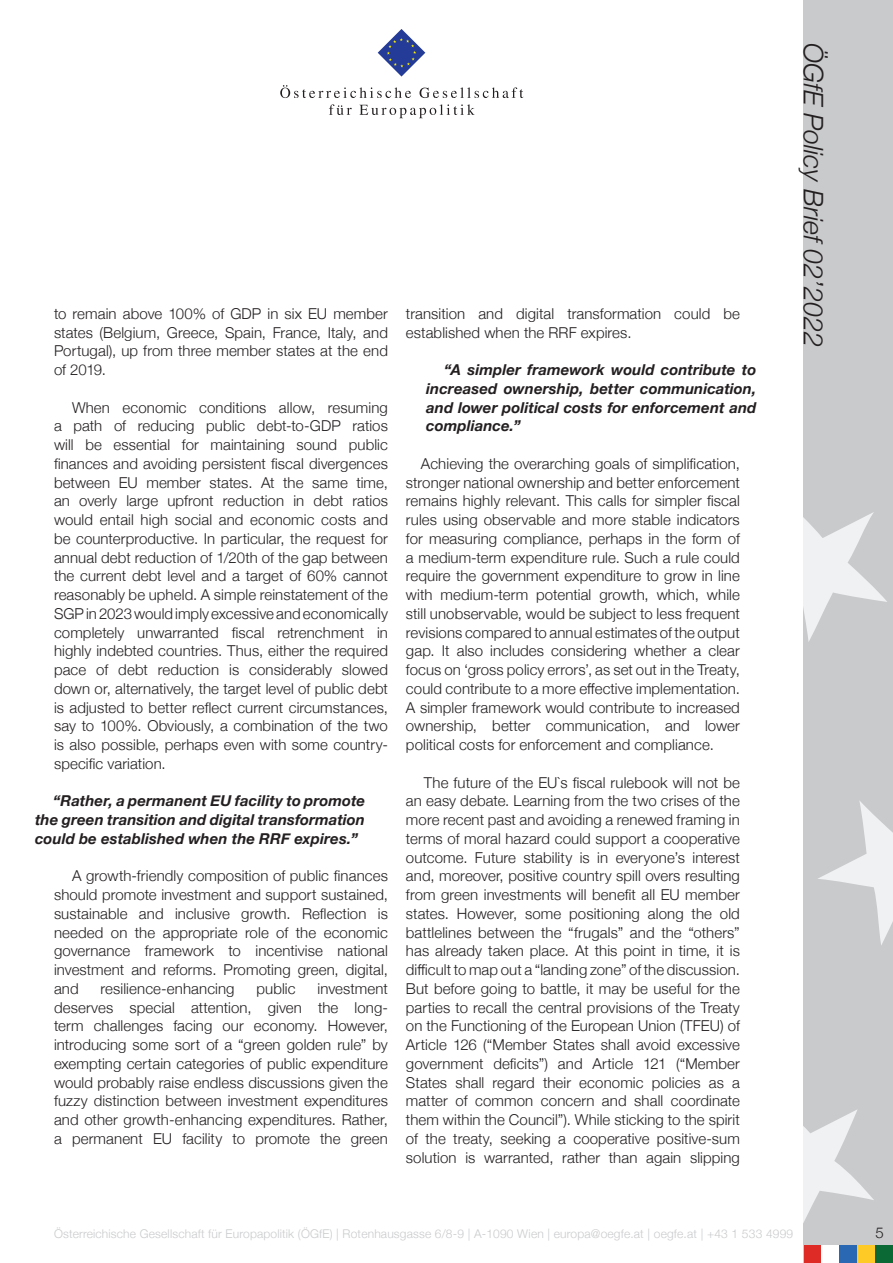
<style>
.page{position:relative;width:893px;height:1263px;background:#fff}
.page>*{position:absolute;margin:0;border:0;box-sizing:border-box;transform-origin:0 0}
.t1{font:italic 300 27px "Helvetica Neue";color:#231f20}
.Standard_Paragraph{font:300 15px/18.8px "Helvetica Neue";letter-spacing:.005em;color:#231f20;text-align:justify}
.Standard_Paragraph-2{font:italic 700 15px/18.8px "Helvetica Neue";letter-spacing:.005em;color:#231f20;text-align:justify}
.t2{font:300 12px "Helvetica Neue";letter-spacing:.015em;color:#c9cacc}
</style>
<div class="page">
<div style="left:804px;top:0;width:89px;height:1263px;background:#c9cacc"></div>
<svg style="left:804px;top:512px;width:83px;height:130px"></svg>
<svg style="left:818px;top:801px;width:75px;height:144px"></svg>
<svg style="left:804px;top:1110px;width:70px;height:111px"></svg>
<svg style="left:378px;top:29px;width:47px;height:48px"></svg>
<svg style="left:280px;top:85px;width:131px;height:13px"></svg>
<svg style="left:420px;top:87px;width:103px;height:11px"></svg>
<svg style="left:329px;top:104px;width:23px;height:11px"></svg>
<svg style="left:359px;top:104px;width:116px;height:14px"></svg>
<div style="left:857px;top:1245px;width:18px;height:18px;background:#fecb26"></div>
<div style="left:839px;top:1245px;width:18px;height:18px;background:#2b68b3"></div>
<div style="left:804px;top:1245px;width:17px;height:18px;background:#de2b26"></div>
<div style="left:875px;top:1245px;width:18px;height:18px;background:#0b6936"></div>
<div style="left:821px;top:1245px;width:18px;height:18px;background:#fff"></div>
<p class="Standard_Paragraph" style="left:54px;top:303px;width:335px">to remain above 100% of GDP in six EU member states (Belgium, Greece, Spain, France, Italy, and Portugal), up from three member states at the end of 2019.</p>
<p class="Standard_Paragraph" style="left:54px;top:397px;width:335px;text-indent:18px">When economic conditions allow, resuming a path of reducing public debt-to-GDP ratios will be essential for maintaining sound public finances and avoiding persistent fiscal divergences between EU member states. At the same time, an overly large upfront reduction in debt ratios would entail high social and economic costs and be counterproductive. In particular, the request for annual debt reduction of 1/20th of the gap between the current debt level and a target of 60% cannot reasonably be upheld. A simple reinstatement of the SGP in 2023 would imply excessive and economically completely unwarranted fiscal retrenchment in highly indebted countries. Thus, either the required pace of debt reduction is considerably slowed down or, alternatively, the target level of public debt is adjusted to better reflect current circumstances, say to 100%. Obviously, a combination of the two is also possible, perhaps even with some country&shy;specific variation.</p>
<p class="Standard_Paragraph-2" style="left:35px;top:792px;width:332px;text-indent:18px">“Rather, a permanent EU facility to promote the green transition and digital transformation could be established when the RRF expires.”</p>
<p class="Standard_Paragraph" style="left:54px;top:865px;width:335px;text-indent:18px">A growth-friendly composition of public finances should promote investment and support sustained, sustainable and inclusive growth. Reflection is needed on the appropriate role of the economic governance framework to incentivise national investment and reforms. Promoting green, digital, and</p>
<p class="Standard_Paragraph" style="left:54px;top:978px;width:335px;text-indent:264px">investment deserves special attention, given the long&shy;term challenges facing our economy. However, introducing some sort of a “green golden rule” by exempting certain categories of public expenditure would probably raise endless discussions given the fuzzy distinction between investment expenditures and other growth-enhancing expenditures. Rather, a permanent EU facility to promote the green</p>
<p class="Standard_Paragraph" style="left:101px;top:978px;width:135px">resilience-enhancing</p>
<p class="Standard_Paragraph" style="left:257px;top:978px;width:41px">public</p>
<p class="Standard_Paragraph" style="left:406px;top:303px;width:335px">transition and digital transformation could be established when the RRF expires.</p>
<p class="Standard_Paragraph-2" style="left:426px;top:361px;width:332px;text-indent:18px">“A simpler framework would contribute to increased ownership, better communication, and lower political costs for enforcement and compliance.”</p>
<p class="Standard_Paragraph" style="left:406px;top:453px;width:335px;text-indent:15px">Achieving the overarching goals of simplification, stronger national ownership and better enforcement remains highly relevant. This calls for simpler fiscal rules using observable and more stable indicators for measuring compliance, perhaps in the form of a medium-term expenditure rule. Such a rule could require the government expenditure to grow in line with medium-term potential growth, which, while still unobservable, would be subject to less frequent revisions compared to annual estimates of the output gap. It also includes considering whether a clear focus on ‘gross policy errors’, as set out in the Treaty, could contribute to a more effective implementation.<br>A simpler framework would contribute to increased ownership, better communication, and lower political costs for enforcement and compliance.</p>
<p class="Standard_Paragraph" style="left:406px;top:772px;width:335px;text-indent:18px">The future of the EU`s fiscal rulebook will not be an easy debate. Learning from the two crises of the more recent past and avoiding a renewed framing in terms of moral hazard could support a cooperative outcome. Future stability is in everyone’s interest and, moreover, positive country spill overs resulting from green investments will benefit all EU member states. However, some positioning along the old battlelines between the “frugals” and the “others” has already taken place. At this point in time, it is difficult to map out a “landing zone” of the discussion.<br>But before going to battle, it may be useful for the parties to recall the central provisions of the Treaty on the Functioning of the European Union (TFEU) of Article 126 (“Member States shall avoid excessive government deficits”) and Article 121 (“Member States shall regard their economic policies as a matter of common concern and shall coordinate them within the Council”). While sticking to the spirit of the treaty, seeking a cooperative positive-sum solution is warranted, rather than again slipping</p>
<h1 class="t1" style="left:835px;top:43px;width:305px;rotate:90deg">ÖGfE Policy Brief 02’2022</h1>
<p class="t2" style="left:54px;top:1224px;width:741px">Österreichische Gesellschaft für Europapolitik (ÖGfE) | Rotenhausgasse 6/8-9 | A-1090 Wien | europa@oegfe.at | oegfe.at | +43 1 533 4999</p>
<p class="Standard_Paragraph" style="left:875px;top:1222px;width:10px">5</p>
</div>
